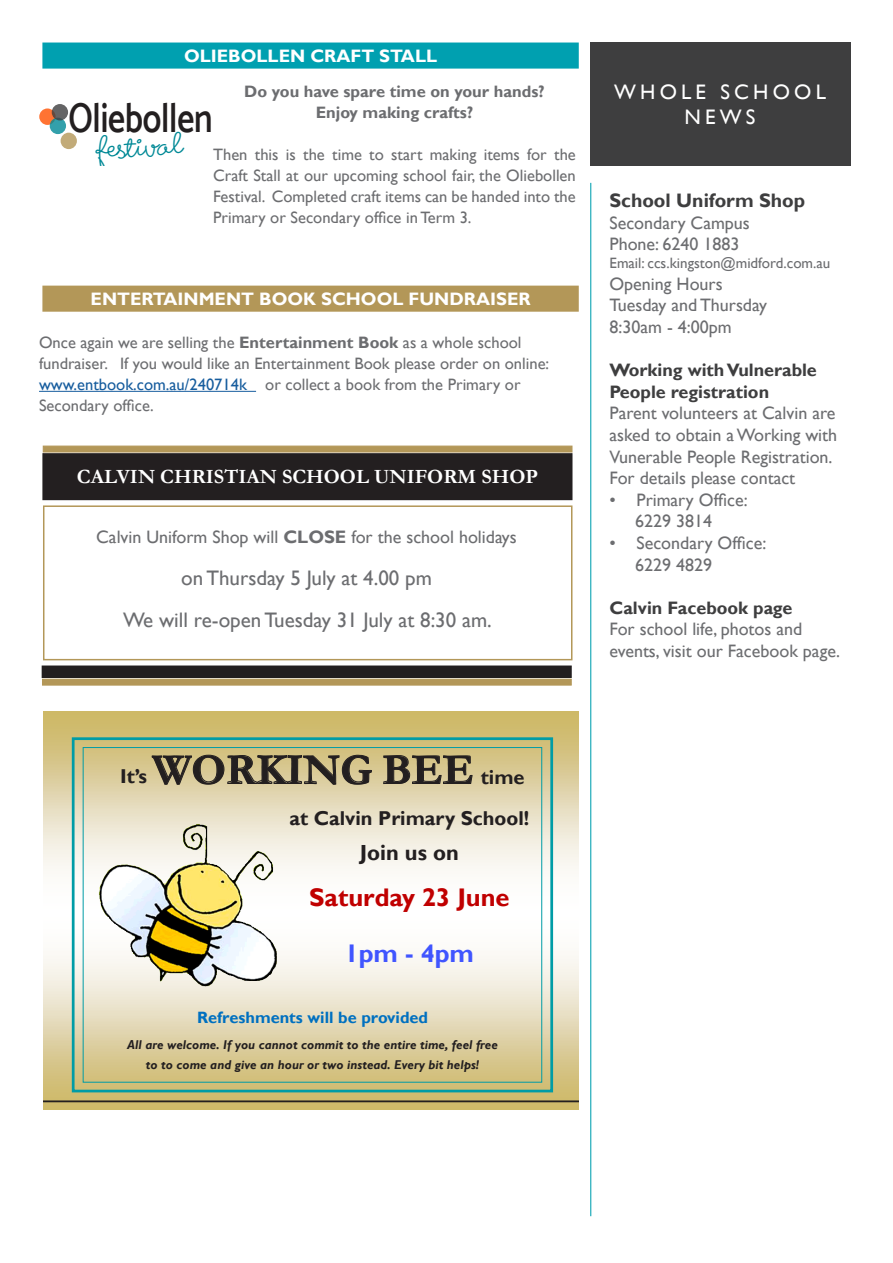
<style>
.page{position:relative;width:893px;height:1263px;background:#fff}
.page>*{position:absolute;margin:0;border:0;box-sizing:border-box;transform-origin:0 0}
.t1{font:700 43.65px "Garamond";color:#231f20}
.t2{font:42.15px "Lucemita";color:#008996;scale:1.06 1}
.t3{font:41.7px "Mosk Semi Bold 600";letter-spacing:-.005em;color:#231f20;scale:.8 1}
.t4{font:700 25.5px/55.8px "Gill Sans";color:#c00000;text-align:center}
.t5{font:700 21.9px "Gill Sans";color:#231f20}
.body_copy{font:21px "Gill Sans";color:#6c6d70}
.t6{font:21px/25.2px "Gill Sans";letter-spacing:.2em;color:#fff;text-align:center}
.t7{font:700 20.4px "Garamond";color:#fff}
.t8{font:700 20.1px "Gill Sans";color:#231f20}
.t9{font:700 19.5px "Gill Sans";color:#3e3e3f}
.body_copy-2{font:18px/21.6px "Gill Sans";color:#6c6d70;text-align:justify}
.t10{font:700 18px/21.6px "Gill Sans";color:#3e3e3f}
.t11{font:700 18px "Gill Sans";color:#fff}
.body_copy-3{font:16.5px/21px "Gill Sans";color:#6c6d70;text-align:justify}
.body_copy-4{font:700 16.5px "Gill Sans";color:#6c6d70}
.t12{font:700 16.35px "Gill Sans";color:#0070c0}
.t13{font:15px "Gill Sans";color:#6c6d70}
.t14{font:italic 700 12.75px/20.2px "Gill Sans";color:#231f20;text-align:center}
.s1{font-weight:700}
.s2{color:#175d9e}
.s3{font-family:"Gill Sans";font-size:20.1px}
.s4{color:#4055ff}
</style>
<div class="page">
<hr style="left:590px;top:183px;width:1px;height:1033px;background:#00a0b0">
<div style="left:590px;top:43px;width:260px;height:123px;background:#3e3e3f"></div>
<svg style="left:44px;top:711px;width:535px;height:398px"></svg>
<div style="left:72px;top:737px;width:481px;height:355px;border:3px solid #009ca6"></div>
<svg style="left:151px;top:716px;width:221px;height:132px"></svg>
<svg style="left:383px;top:711px;width:90px;height:83px"></svg>
<img style="left:95px;top:825px;width:183px;height:162px">
<hr style="left:44px;top:1100px;width:535px;height:2px;background:#231f20">
<svg style="left:39px;top:108px;width:17px;height:17px"></svg>
<svg style="left:50px;top:118px;width:16px;height:16px"></svg>
<div style="left:61px;top:133px;width:16px;height:16px;background:#c2ab79;border-radius:50%"></div>
<svg style="left:52px;top:104px;width:16px;height:16px"></svg>
<div style="left:43px;top:43px;width:535px;height:25px;background:#00a0b0"></div>
<div style="left:42px;top:43px;width:537px;height:26px;border:2px solid #00a0b0"></div>
<div style="left:43px;top:454px;width:529px;height:46px;background:#231f20"></div>
<div style="left:42px;top:453px;width:530px;height:47px;border:1px solid #231f20"></div>
<div style="left:42px;top:666px;width:529px;height:11px;background:#231f20"></div>
<div style="left:42px;top:665px;width:530px;height:13px;border:1px solid #231f20"></div>
<div style="left:42px;top:679px;width:530px;height:7px;background:#b39758;border:1px solid #b39758"></div>
<div style="left:43px;top:505px;width:529px;height:155px;border:2px solid #b39758"></div>
<div style="left:43px;top:446px;width:529px;height:6px;background:#b39758"></div>
<hr style="left:39px;top:391px;width:217px;height:1px;background:#175d9e">
<div style="left:43px;top:286px;width:535px;height:25px;background:#b39758"></div>
<div style="left:42px;top:286px;width:537px;height:26px;border:2px solid #b39758"></div>
<p class="t11" style="left:184px;top:45px;width:255px">OLIEBOLLEN CRAFT STALL</p>
<p class="body_copy-4" style="left:244px;top:82px;width:302px">Do you have spare time on your hands?</p>
<p class="body_copy-4" style="left:316px;top:103px;width:159px">Enjoy making crafts?</p>
<p class="body_copy-3" style="left:213px;top:144px;width:364px">Then this is the time to start making items for the Craft Stall at our upcoming school fair, the Oliebollen Festival. Completed craft items can be handed into the Primary or Secondary office in Term 3.</p>
<p class="t3" style="left:68px;top:93px;width:182px">Oliebollen</p>
<p class="t2" style="left:94px;top:121px;width:84px;rotate:-4deg">festival</p>
<p class="t11" style="left:91px;top:288px;width:441px">ENTERTAINMENT BOOK SCHOOL FUNDRAISER</p>
<p class="body_copy-3" style="left:39px;top:332px;width:512px;text-align:left">Once again we are selling the <span class="s1">Entertainment Book</span> as a whole school fundraiser. If you would like an Entertainment Book please order on online: <span class="s2">www.entbook.com.au/240714k</span> or collect a book from the Primary or Secondary office.</p>
<p class="t7" style="left:77px;top:463px;width:463px">CALVIN CHRISTIAN SCHOOL UNIFORM SHOP</p>
<p class="body_copy-2" style="left:96px;top:526px;width:422px">Calvin Uniform Shop will <span class="s1">CLOSE</span> for the school holidays</p>
<p class="body_copy" style="left:181px;top:566px;width:252px">on Thursday 5 July at 4.00 pm</p>
<p class="body_copy" style="left:123px;top:608px;width:370px">We will re-open Tuesday 31 July at 8:30 am.</p>
<p class="t6" style="left:614px;top:80px;width:213px">WHOLE SCHOOL<br>NEWS</p>
<p class="t9" style="left:609px;top:189px;width:197px">School Uniform Shop</p>
<p class="body_copy-2" style="left:609px;top:212px;width:142px">Secondary Campus</p>
<p class="body_copy-2" style="left:609px;top:234px;width:131px">Phone: 6240 1883</p>
<p class="t13" style="left:609px;top:254px;width:222px">Email: ccs.kingston@midford.com.au</p>
<p class="body_copy-2" style="left:609px;top:273px;width:115px">Opening Hours</p>
<p class="body_copy-2" style="left:609px;top:295px;width:159px">Tuesday and Thursday</p>
<p class="body_copy-2" style="left:609px;top:316px;width:124px">8:30am - 4:00pm</p>
<p class="t10" style="left:609px;top:360px;width:209px">Working with Vulnerable<br>People registration</p>
<p class="body_copy-2" style="left:609px;top:403px;width:229px">Parent volunteers at Calvin are asked to obtain a Working with Vunerable People Registration.</p>
<p class="body_copy-2" style="left:609px;top:468px;width:187px">For details please contact</p>
<p class="body_copy-2" style="left:609px;top:489px;width:140px">• Primary Office:</p>
<p class="body_copy-2" style="left:635px;top:511px;width:79px">6229 3814</p>
<p class="body_copy-2" style="left:609px;top:532px;width:158px">• Secondary Office:</p>
<p class="body_copy-2" style="left:635px;top:554px;width:79px">6229 4829</p>
<p class="t10" style="left:609px;top:597px;width:184px">Calvin Facebook page</p>
<p class="body_copy-2" style="left:609px;top:619px;width:232px">For school life, photos and events, visit our Facebook page.</p>
<p class="t1" style="left:120px;top:740px;width:406px"><span class="s3">It’s</span> WORKING BEE <span class="s3">time</span></p>
<p class="t8" style="left:289px;top:806px;width:241px">at Calvin Primary School!</p>
<p class="t5" style="left:360px;top:839px;width:100px">Join us on</p>
<p class="t4" style="left:309px;top:870px;width:202px">Saturday 23 June<br><span class="s4">1pm - 4pm</span></p>
<p class="t12" style="left:197px;top:1007px;width:233px">Refreshments will be provided</p>
<p class="t14" style="left:127px;top:1035px;width:372px">All are welcome. If you cannot commit to the entire time, feel free to to come and give an hour or two instead. Every bit helps!</p>
</div>
